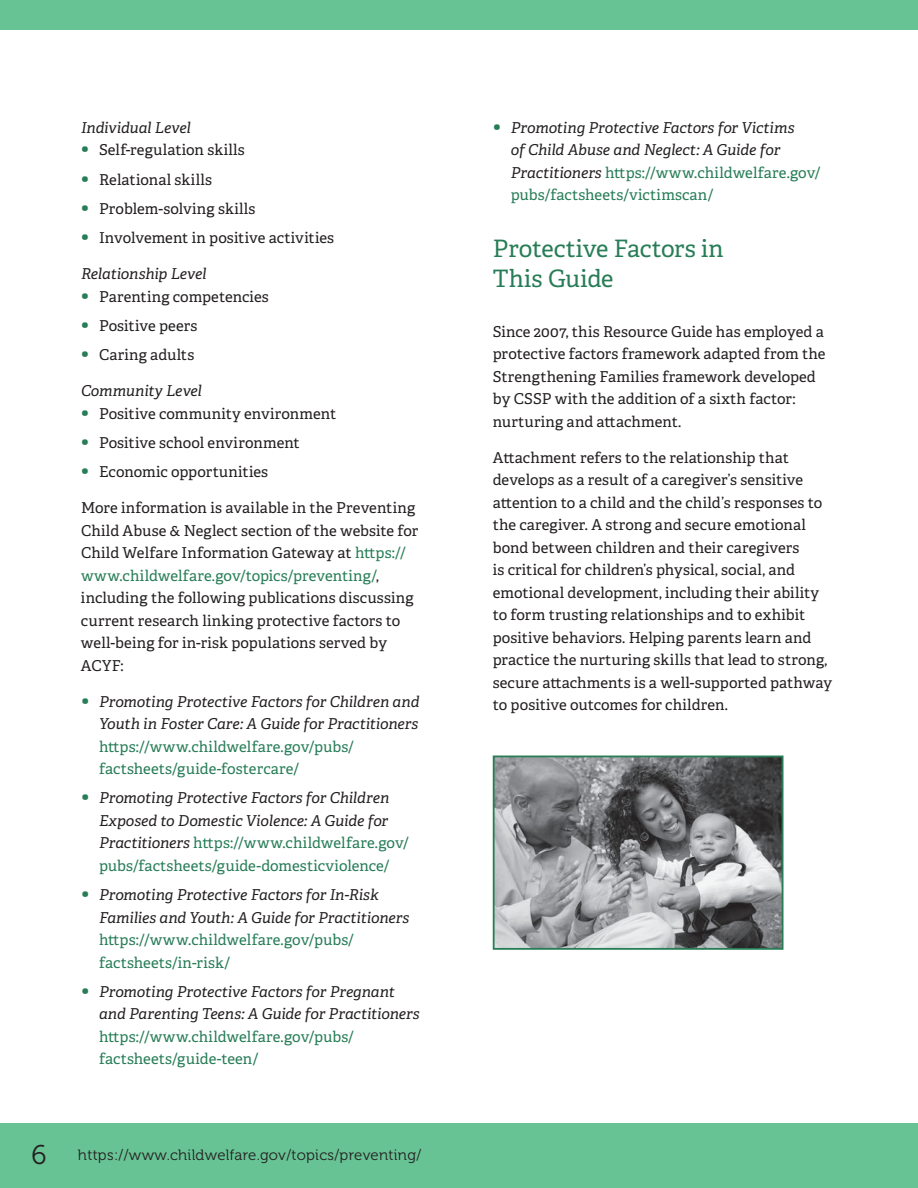
<style>
.page{position:relative;width:918px;height:1188px;background:#fff}
.page>*{position:absolute;margin:0;border:0;box-sizing:border-box;transform-origin:0 0}
.t1{font:24px/30px "Adelle PE";color:#287d57}
.t2{font:15px/22.5px "Adelle PE";letter-spacing:.005em;color:#231f20}
.t3{font:italic 15px/22.5px "Adelle PE";letter-spacing:-.005em;color:#231f20}
.t4{font:15px "Museo 300";letter-spacing:.02em;color:#231f20}
.s1{font-size:21px;color:#287d57}
.s2{color:#287d57}
.s3{font-style:normal;color:#287d57}
.s4{font-size:27px}
</style>
<div class="page">
<div style="left:0;top:1123px;width:918px;height:65px;background:#67c294"></div>
<div style="left:0;top:0;width:918px;height:29px;background:#67c294"></div>
<img style="left:496px;top:759px;width:285px;height:188px">
<div style="left:493px;top:756px;width:291px;height:194px;border:2px solid #287d57"></div>
<p class="t3" style="left:81px;top:116px;width:111px">Individual Level</p>
<p class="t2" style="left:81px;top:138px;width:165px"><span class="s1">•</span> Self-regulation skills</p>
<p class="t2" style="left:81px;top:167px;width:133px"><span class="s1">•</span> Relational skills</p>
<p class="t2" style="left:81px;top:197px;width:176px"><span class="s1">•</span> Problem-solving skills</p>
<p class="t2" style="left:81px;top:226px;width:255px"><span class="s1">•</span> Involvement in positive activities</p>
<p class="t3" style="left:81px;top:262px;width:127px">Relationship Level</p>
<p class="t2" style="left:81px;top:284px;width:189px"><span class="s1">•</span> Parenting competencies</p>
<p class="t2" style="left:81px;top:314px;width:118px"><span class="s1">•</span> Positive peers</p>
<p class="t2" style="left:81px;top:343px;width:115px"><span class="s1">•</span> Caring adults</p>
<p class="t3" style="left:81px;top:379px;width:122px">Community Level</p>
<p class="t2" style="left:81px;top:401px;width:257px"><span class="s1">•</span> Positive community environment</p>
<p class="t2" style="left:81px;top:431px;width:220px"><span class="s1">•</span> Positive school environment</p>
<p class="t2" style="left:81px;top:460px;width:189px"><span class="s1">•</span> Economic opportunities</p>
<p class="t2" style="left:81px;top:496px;width:339px">More information is available in the Preventing Child Abuse &amp; Neglect section of the website for Child Welfare Information Gateway at <span class="s2">https:// www.childwelfare.gov/topics/preventing/</span>, including the following publications discussing current research linking protective factors to well-being for in-risk populations served by ACYF:</p>
<p class="t3" style="left:99px;top:689px;width:322px;text-indent:-18px"><span class="s1">•</span> Promoting Protective Factors for Children and Youth in Foster Care: A Guide for Practitioners <span class="s3">https://www.childwelfare.gov/pubs/ factsheets/guide-fostercare/</span></p>
<p class="t3" style="left:99px;top:786px;width:311px;text-indent:-18px"><span class="s1">•</span> Promoting Protective Factors for Children Exposed to Domestic Violence: A Guide for Practitioners <span class="s3">https://www.childwelfare.gov/ pubs/factsheets/guide-domesticviolence/</span></p>
<p class="t3" style="left:99px;top:883px;width:312px;text-indent:-18px"><span class="s1">•</span> Promoting Protective Factors for In-Risk Families and Youth: A Guide for Practitioners <span class="s3">https://www.childwelfare.gov/pubs/ factsheets/in-risk/</span></p>
<p class="t3" style="left:99px;top:980px;width:322px;text-indent:-18px"><span class="s1">•</span> Promoting Protective Factors for Pregnant and Parenting Teens: A Guide for Practitioners <span class="s3">https://www.childwelfare.gov/pubs/ factsheets/guide-teen/</span></p>
<p class="t4" style="left:31px;top:1146px;width:391px"><span class="s4">6</span> https://www.childwelfare.gov/topics/preventing/</p>
<p class="t3" style="left:511px;top:116px;width:311px;text-indent:-18px"><span class="s1">•</span> Promoting Protective Factors for Victims<br>of Child Abuse and Neglect: A Guide for Practitioners <span class="s3">https://www.childwelfare.gov/ pubs/factsheets/victimscan/</span></p>
<h3 class="t1" style="left:493px;top:233px;width:232px">Protective Factors in<br>This Guide</h3>
<p class="t2" style="left:493px;top:320px;width:334px">Since 2007, this Resource Guide has employed a protective factors framework adapted from the Strengthening Families framework developed by CSSP with the addition of a sixth factor: nurturing and attachment.</p>
<p class="t2" style="left:493px;top:446px;width:341px">Attachment refers to the relationship that develops as a result of a caregiver’s sensitive attention to a child and the child’s responses to the caregiver. A strong and secure emotional bond between children and their caregivers<br>is critical for children’s physical, social, and emotional development, including their ability to form trusting relationships and to exhibit positive behaviors. Helping parents learn and practice the nurturing skills that lead to strong, secure attachments is a well-supported pathway to positive outcomes for children.</p>
</div>
